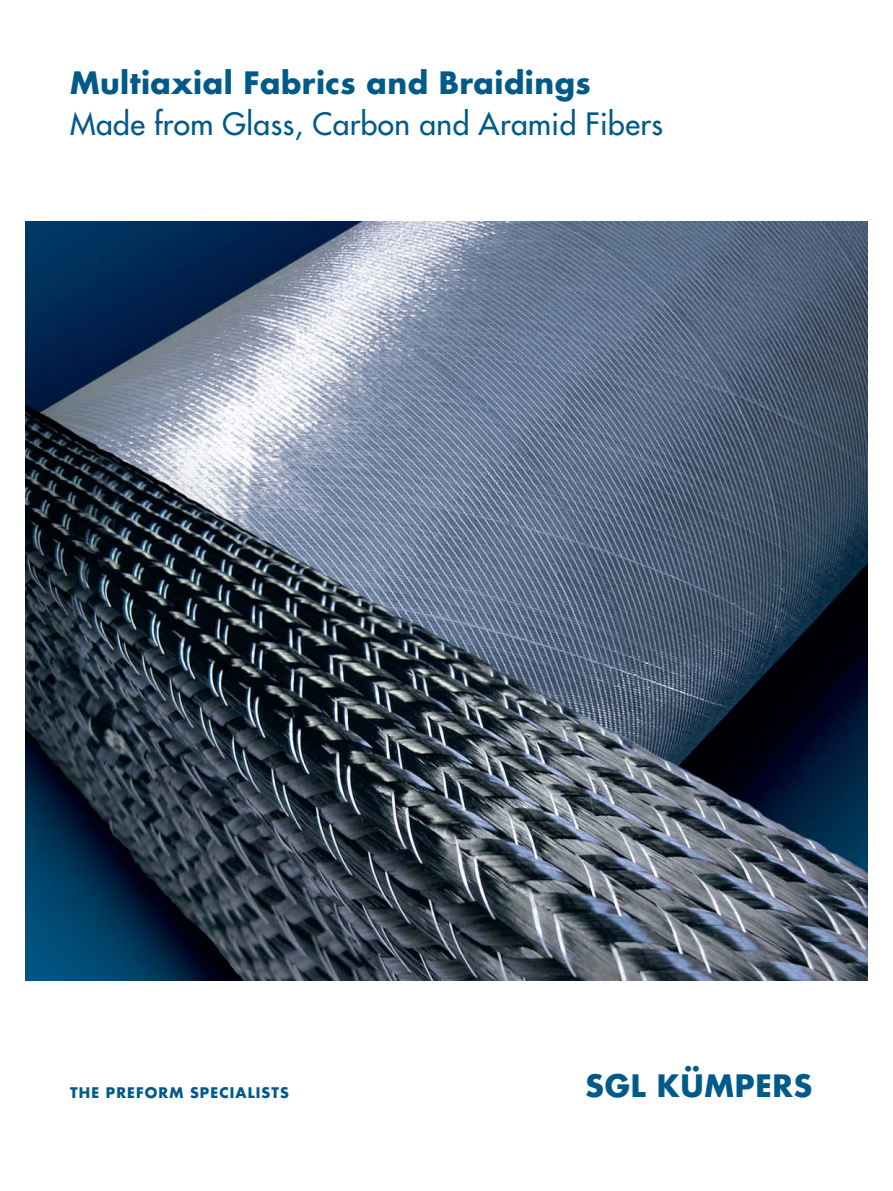
<style>
.page{position:relative;width:893px;height:1191px;background:#fff}
.page>*{position:absolute;margin:0;border:0;box-sizing:border-box;transform-origin:0 0}
.t1{font:700 30px "Futura";letter-spacing:.015em;color:#005a89}
.t2{font:30px "Futura";letter-spacing:.015em;color:#005a89}
.t3{font:700 14.25px "Futura";letter-spacing:.075em;color:#005a89}
</style>
<div class="page">
<img style="left:26px;top:221px;width:841px;height:759px">
<p class="t1" style="left:70px;top:69px;width:522px">Multiaxial Fabrics and Braidings</p>
<p class="t2" style="left:70px;top:109px;width:594px">Made from Glass, Carbon and Aramid Fibers</p>
<p class="t3" style="left:70px;top:1086px;width:220px">THE PREFORM SPECIALISTS</p>
<p class="t1" style="left:586px;top:1072px;width:228px">SGL KÜMPERS</p>
</div>
